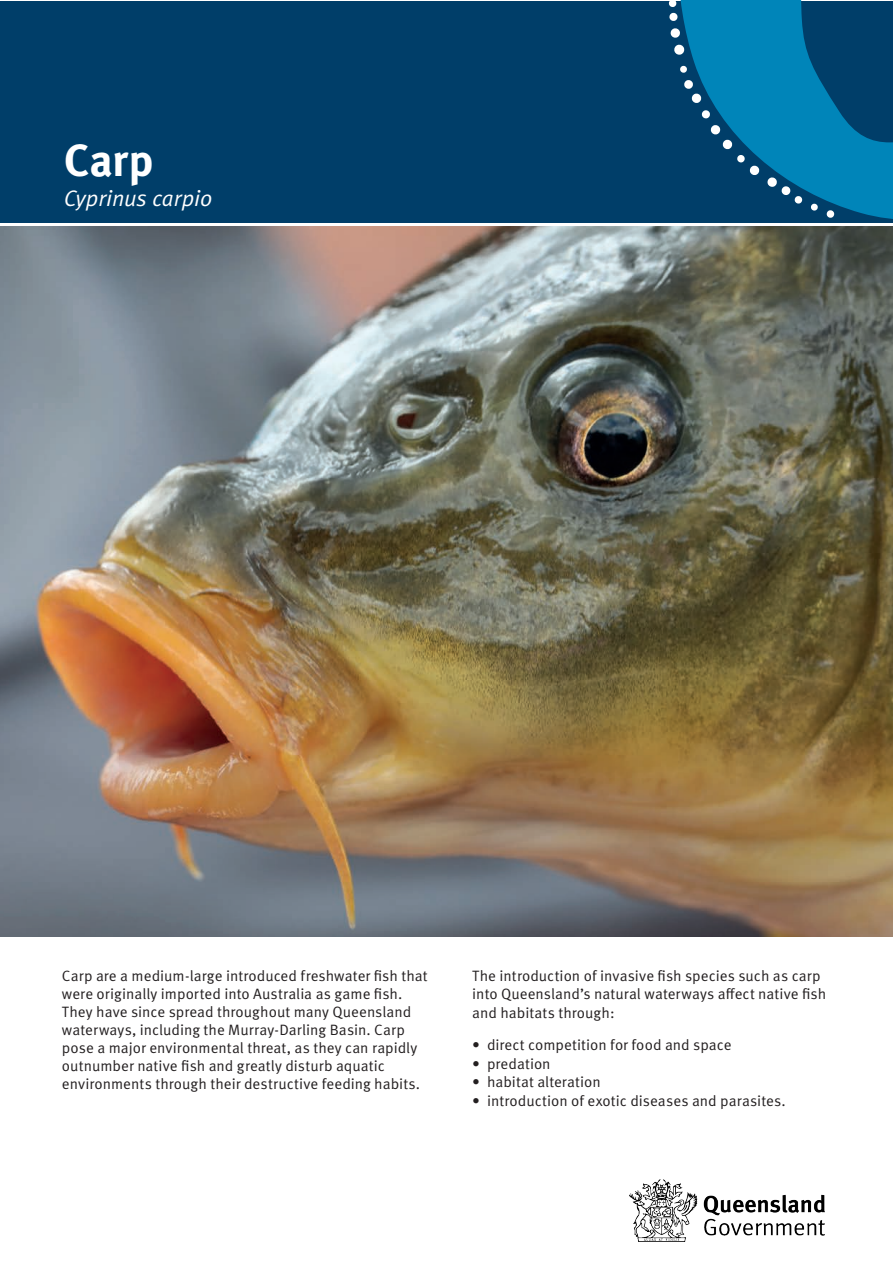
<style>
.page{position:relative;width:893px;height:1263px;background:#fff}
.page>*{position:absolute;margin:0;border:0;box-sizing:border-box;transform-origin:0 0}
.t1{font:700 45px "Meta OT";color:#fff}
.t2{font:italic 22.5px "Meta OT";letter-spacing:-.01em;color:#fff}
.bodycopy{font:15px/18.1px "Meta OT";color:#231f20}
.Bodycopy{font:15px/18.8px "Meta OT";letter-spacing:.005em;color:#231f20}
</style>
<div class="page">
<div style="left:0;top:1px;width:893px;height:222px;background:#003e69"></div>
<svg style="left:680px;top:0;width:213px;height:219px;fill:#0085b9"></svg>
<svg style="left:680px;top:65px;width:7px;height:8px"></svg>
<svg style="left:810px;top:203px;width:25px;height:15px"></svg>
<svg style="left:767px;top:177px;width:36px;height:27px"></svg>
<svg style="left:674px;top:44px;width:11px;height:11px"></svg>
<svg style="left:701px;top:110px;width:59px;height:66px"></svg>
<svg style="left:684px;top:79px;width:18px;height:25px"></svg>
<svg style="left:670px;top:28px;width:11px;height:10px"></svg>
<svg style="left:668px;top:1px;width:10px;height:20px"></svg>
<img style="left:0;top:226px;width:893px;height:710px">
<img style="left:629px;top:1179px;width:196px;height:63px">
<p class="t1" style="left:64px;top:132px;width:92px">Carp</p>
<p class="t2" style="left:64px;top:185px;width:150px">Cyprinus carpio</p>
<p class="bodycopy" style="left:62px;top:966px;width:367px">Carp are a medium-large introduced freshwater fish that were originally imported into Australia as game fish.<br>They have since spread throughout many Queensland waterways, including the Murray-Darling Basin. Carp pose a major environmental threat, as they can rapidly outnumber native fish and greatly disturb aquatic environments through their destructive feeding habits.</p>
<p class="Bodycopy" style="left:472px;top:966px;width:355px">The introduction of invasive fish species such as carp into Queensland’s natural waterways affect native fish and habitats through:</p>
<p class="Bodycopy" style="left:472px;top:1035px;width:261px">• direct competition for food and space</p>
<p class="Bodycopy" style="left:472px;top:1054px;width:80px">• predation</p>
<p class="Bodycopy" style="left:472px;top:1073px;width:130px">• habitat alteration</p>
<p class="Bodycopy" style="left:472px;top:1092px;width:315px">• introduction of exotic diseases and parasites.</p>
</div>
